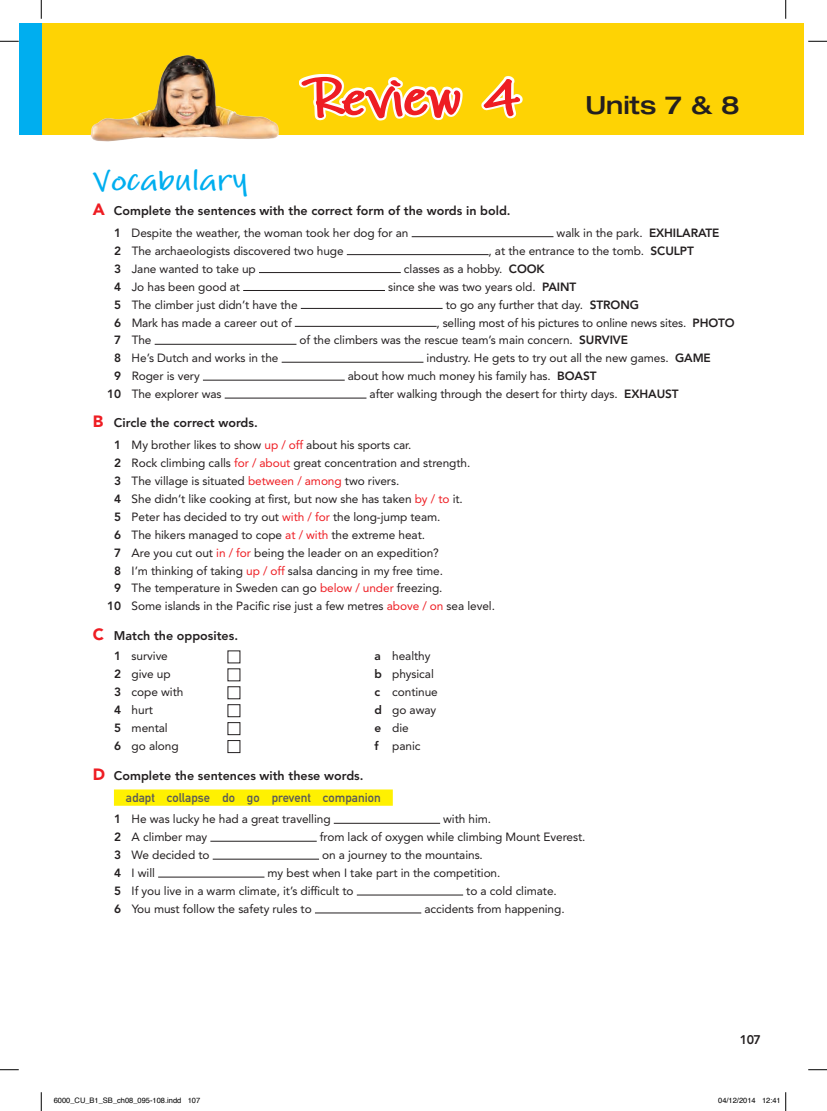
<style>
.page{position:relative;width:827px;height:1111px;background:#fff}
.page>*{position:absolute;margin:0;border:0;box-sizing:border-box;transform-origin:0 0}
.t1{font:700 50px "Lindsey Pro";letter-spacing:-.04em;color:#ee1d23}
.t2{font:700 31.25px "Lindsey Pro";color:#00aeef}
.t3{font:500 expanded 25px "Helvetica Neue LT Std";color:#231f20}
.t4{font:800 12.5px "Avenir LT Std";color:#231f20}
.t5{font:12.5px "DIN Mittelschrift Std";color:#57585a}
.t6{font:11.88px/17.9px "Avenir LT Std";letter-spacing:-.005em;color:#231f20}
.t7{font:7.5px "Helvetica";color:#000}
.s1{font-weight:900;font-size:16.25px;color:#ee1d23}
.s2{font-weight:800}
.s3{color:#ee1d23}
</style>
<div class="page">
<div style="left:114px;top:789px;width:279px;height:16px;background:#fff101"></div>
<hr style="left:411px;top:236px;width:142px;height:1px;background:#231f20">
<hr style="left:347px;top:254px;width:141px;height:1px;background:#231f20">
<hr style="left:259px;top:272px;width:142px;height:1px;background:#231f20">
<hr style="left:243px;top:290px;width:142px;height:1px;background:#231f20">
<hr style="left:301px;top:308px;width:141px;height:1px;background:#231f20">
<hr style="left:295px;top:326px;width:141px;height:1px;background:#231f20">
<hr style="left:155px;top:344px;width:141px;height:1px;background:#231f20">
<hr style="left:282px;top:362px;width:141px;height:1px;background:#231f20">
<hr style="left:203px;top:380px;width:142px;height:1px;background:#231f20">
<hr style="left:225px;top:398px;width:141px;height:1px;background:#231f20">
<div style="left:228px;top:686px;width:12px;height:12px;border:1px solid #231f20"></div>
<hr style="left:334px;top:822px;width:106px;height:1px;background:#231f20">
<hr style="left:210px;top:840px;width:107px;height:1px;background:#231f20">
<hr style="left:213px;top:858px;width:106px;height:1px;background:#231f20">
<hr style="left:158px;top:876px;width:106px;height:1px;background:#231f20">
<hr style="left:357px;top:894px;width:106px;height:1px;background:#231f20">
<hr style="left:315px;top:912px;width:106px;height:1px;background:#231f20">
<div style="left:41px;top:24px;width:762px;height:111px;background:#fed304"></div>
<img style="left:90px;top:55px;width:189px;height:87px">
<svg style="left:299px;top:74px;width:223px;height:45px"></svg>
<svg style="left:301px;top:76px;width:160px;height:45px"></svg>
<svg style="left:483px;top:78px;width:38px;height:39px"></svg>
<div style="left:19px;top:24px;width:22px;height:111px;background:#00aeef"></div>
<svg style="left:0;top:40px;width:19px;height:2px"></svg>
<svg style="left:808px;top:40px;width:19px;height:2px"></svg>
<svg style="left:0;top:1069px;width:19px;height:1px"></svg>
<svg style="left:808px;top:1069px;width:19px;height:1px"></svg>
<svg style="left:40px;top:0;width:2px;height:19px"></svg>
<svg style="left:40px;top:1092px;width:2px;height:18px"></svg>
<svg style="left:785px;top:0;width:1px;height:19px"></svg>
<svg style="left:785px;top:1092px;width:1px;height:18px"></svg>
<h1 class="t1" style="left:311px;top:63px;width:210px">Review 4</h1>
<h3 class="t3" style="left:585px;top:90px;width:156px">Units 7 &amp; 8</h3>
<h2 class="t2" style="left:93px;top:158px;width:157px">Vocabulary</h2>
<p class="t4" style="left:93px;top:203px;width:419px"><span class="s1">A</span> Complete the sentences with the correct form of the words in bold.</p>
<p class="t6" style="left:114px;top:224px;width:296px"><span class="s2">1</span> Despite the weather, the woman took her dog for an</p>
<p class="t6" style="left:556px;top:224px;width:164px">walk in the park. <span class="s2">EXHILARATE</span></p>
<p class="t6" style="left:114px;top:242px;width:231px"><span class="s2">2</span> The archaeologists discovered two huge</p>
<p class="t6" style="left:488px;top:242px;width:207px">, at the entrance to the tomb. <span class="s2">SCULPT</span></p>
<p class="t6" style="left:114px;top:260px;width:143px"><span class="s2">3</span> Jane wanted to take up</p>
<p class="t6" style="left:404px;top:260px;width:142px">classes as a hobby. <span class="s2">COOK</span></p>
<p class="t6" style="left:114px;top:277px;width:127px"><span class="s2">4</span> Jo has been good at</p>
<p class="t6" style="left:388px;top:277px;width:190px">since she was two years old. <span class="s2">PAINT</span></p>
<p class="t6" style="left:114px;top:295px;width:185px"><span class="s2">5</span> The climber just didn’t have the</p>
<p class="t6" style="left:446px;top:295px;width:195px">to go any further that day. <span class="s2">STRONG</span></p>
<p class="t6" style="left:114px;top:313px;width:179px"><span class="s2">6</span> Mark has made a career out of</p>
<p class="t6" style="left:436px;top:313px;width:300px">, selling most of his pictures to online news sites. <span class="s2">PHOTO</span></p>
<p class="t6" style="left:114px;top:331px;width:39px"><span class="s2">7</span> The</p>
<p class="t6" style="left:299px;top:331px;width:330px">of the climbers was the rescue team’s main concern. <span class="s2">SURVIVE</span></p>
<p class="t6" style="left:114px;top:349px;width:166px"><span class="s2">8</span> He’s Dutch and works in the</p>
<p class="t6" style="left:426px;top:349px;width:286px">industry. He gets to try out all the new games. <span class="s2">GAME</span></p>
<p class="t6" style="left:114px;top:367px;width:87px"><span class="s2">9</span> Roger is very</p>
<p class="t6" style="left:348px;top:367px;width:250px">about how much money his family has. <span class="s2">BOAST</span></p>
<p class="t6" style="left:107px;top:385px;width:116px"><span class="s2">10</span> The explorer was</p>
<p class="t6" style="left:369px;top:385px;width:310px">after walking through the desert for thirty days. <span class="s2">EXHAUST</span></p>
<p class="t4" style="left:93px;top:415px;width:167px"><span class="s1">B</span> Circle the correct words.</p>
<p class="t6" style="left:114px;top:436px;width:299px"><span class="s2">1</span> My brother likes to show <span class="s3">up / off</span> about his sports car.</p>
<p class="t6" style="left:114px;top:454px;width:358px"><span class="s2">2</span> Rock climbing calls <span class="s3">for / about</span> great concentration and strength.</p>
<p class="t6" style="left:114px;top:471px;width:287px"><span class="s2">3</span> The village is situated <span class="s3">between / among</span> two rivers.</p>
<p class="t6" style="left:114px;top:489px;width:350px"><span class="s2">4</span> She didn’t like cooking at first, but now she has taken <span class="s3">by / to</span> it.</p>
<p class="t6" style="left:114px;top:507px;width:328px"><span class="s2">5</span> Peter has decided to try out <span class="s3">with / for</span> the long-jump team.</p>
<p class="t6" style="left:114px;top:525px;width:312px"><span class="s2">6</span> The hikers managed to cope <span class="s3">at / with</span> the extreme heat.</p>
<p class="t6" style="left:114px;top:543px;width:326px"><span class="s2">7</span> Are you cut out <span class="s3">in / for</span> being the leader on an expedition?</p>
<p class="t6" style="left:114px;top:561px;width:330px"><span class="s2">8</span> I’m thinking of taking <span class="s3">up / off</span> salsa dancing in my free time.</p>
<p class="t6" style="left:114px;top:579px;width:330px"><span class="s2">9</span> The temperature in Sweden can go <span class="s3">below / under</span> freezing.</p>
<p class="t6" style="left:107px;top:597px;width:389px"><span class="s2">10</span> Some islands in the Pacific rise just a few metres <span class="s3">above / on</span> sea level.</p>
<p class="t4" style="left:93px;top:627px;width:147px"><span class="s1">C</span> Match the opposites.</p>
<p class="t6" style="left:114px;top:647px;width:71px"><span class="s2">1</span> survive<br><span class="s2">2</span> give up<br><span class="s2">3</span> cope with<br><span class="s2">4</span> hurt<br><span class="s2">5</span> mental<br><span class="s2">6</span> go along</p>
<p class="t6" style="left:374px;top:647px;width:65px"><span class="s2">a</span> healthy <span class="s2">b</span> physical <span class="s2">c</span> continue <span class="s2">d</span> go away <span class="s2">e</span> die<br><span class="s2">f</span> panic</p>
<p class="t4" style="left:93px;top:768px;width:272px"><span class="s1">D</span> Complete the sentences with these words.</p>
<p class="t5" style="left:126px;top:790px;width:256px">adapt collapse do go prevent companion</p>
<p class="t6" style="left:114px;top:810px;width:218px"><span class="s2">1</span> He was lucky he had a great travelling</p>
<p class="t6" style="left:443px;top:810px;width:49px">with him.</p>
<p class="t6" style="left:114px;top:828px;width:95px"><span class="s2">2</span> A climber may</p>
<p class="t6" style="left:320px;top:828px;width:267px">from lack of oxygen while climbing Mount Everest.</p>
<p class="t6" style="left:114px;top:846px;width:97px"><span class="s2">3</span> We decided to</p>
<p class="t6" style="left:322px;top:846px;width:162px">on a journey to the mountains.</p>
<p class="t6" style="left:114px;top:864px;width:42px"><span class="s2">4</span> I will</p>
<p class="t6" style="left:114px;top:864px;width:388px;text-indent:153px">my best when I take part in the competition.<br><span class="s2">5</span> If you live in a warm climate, it’s difficult to</p>
<p class="t6" style="left:466px;top:882px;width:92px">to a cold climate.</p>
<p class="t6" style="left:114px;top:899px;width:199px"><span class="s2">6</span> You must follow the safety rules to</p>
<p class="t6" style="left:424px;top:899px;width:142px">accidents from happening.</p>
<p class="t4" style="left:740px;top:1031px;width:22px">107</p>
<p class="t7" style="left:54px;top:1097px;width:148px">6000_CU_B1_SB_ch08_095-108.indd 107</p>
<p class="t7" style="left:718px;top:1097px;width:64px">04/12/2014 12:41</p>
</div>
